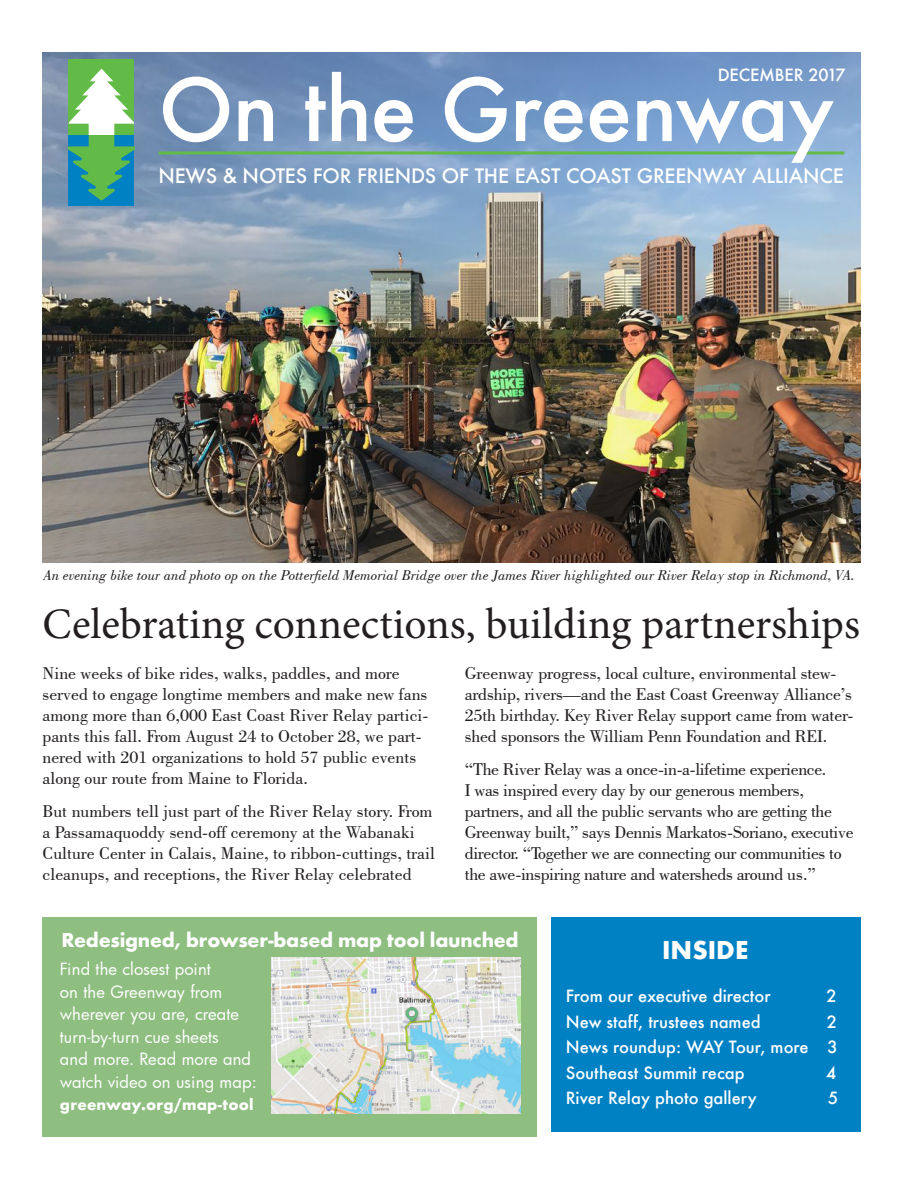
<style>
.page{position:relative;width:918px;height:1188px;background:#fff}
.page>*{position:absolute;margin:0;border:0;box-sizing:border-box;transform-origin:0 0}
.t1{font:500 84px "Futura";letter-spacing:-.01em;color:#fff}
.t2{font:43.5px "Minion Pro";color:#231f20}
.t3{font:700 27px "Futura";color:#fff}
.t4{font:700 21px "Futura";letter-spacing:-.01em;color:#fff}
.t5{font:500 19.5px "Futura";letter-spacing:-.01em;color:#fff}
.t6{font:18px/21px "Bodoni BT";letter-spacing:-.01em;color:#231f20}
.t7{font:16.5px/22.5px "Futura";letter-spacing:.005em;color:#fff}
.t8{font:500 16.5px/25.5px "Futura";color:#fff}
.t9{font:italic 15px "Bodoni BT";color:#231f20}
.s1{font-weight:700}
</style>
<div class="page">
<div style="left:43px;top:917px;width:494px;height:220px;background:#8fbe81"></div>
<img style="left:43px;top:52px;width:818px;height:510px">
<div style="left:551px;top:917px;width:310px;height:215px;background:#0081c4"></div>
<div style="left:69px;top:59px;width:65px;height:76px;background:#62bb46"></div>
<div style="left:69px;top:135px;width:65px;height:70px;background:#0081c4"></div>
<svg style="left:69px;top:69px;width:65px;height:131px"></svg>
<hr style="left:159px;top:151px;width:685px;height:3px;background:#62bb46">
<img style="left:272px;top:958px;width:248px;height:155px">
<p class="t8" style="left:718px;top:62px;width:130px">DECEMBER 2017</p>
<p class="t1" style="left:159px;top:52px;width:677px">On the Greenway</p>
<p class="t5" style="left:159px;top:163px;width:687px">NEWS &amp; NOTES FOR FRIENDS OF THE EAST COAST GREENWAY ALLIANCE</p>
<p class="t9" style="left:44px;top:566px;width:813px">An evening bike tour and photo op on the Potterfield Memorial Bridge over the James River highlighted our River Relay stop in Richmond, VA.</p>
<p class="t2" style="left:43px;top:595px;width:819px">Celebrating connections, building partnerships</p>
<p class="t6" style="left:43px;top:662px;width:387px">Nine weeks of bike rides, walks, paddles, and more served to engage longtime members and make new fans among more than 6,000 East Coast River Relay partici&shy;pants this fall. From August 24 to October 28, we part&shy;nered with 201 organizations to hold 57 public events along our route from Maine to Florida.</p>
<p class="t6" style="left:43px;top:800px;width:394px">But numbers tell just part of the River Relay story. From a Passamaquoddy send-off ceremony at the Wabanaki Culture Center in Calais, Maine, to ribbon-cuttings, trail cleanups, and receptions, the River Relay celebrated</p>
<p class="t6" style="left:465px;top:662px;width:390px">Greenway progress, local culture, environmental stew&shy;ardship, rivers—and the East Coast Greenway Alliance’s 25th birthday. Key River Relay support came from water&shy;shed sponsors the William Penn Foundation and REI.</p>
<p class="t6" style="left:465px;top:758px;width:390px">“The River Relay was a once-in-a-lifetime experience.<br>I was inspired every day by our generous members, partners, and all the public servants who are getting the Greenway built,” says Dennis Markatos-Soriano, executive director. “Together we are connecting our communities to the awe-inspiring nature and watersheds around us.”</p>
<p class="t4" style="left:61px;top:926px;width:459px">Redesigned, browser-based map tool launched</p>
<p class="t7" style="left:60px;top:958px;width:198px">Find the closest point<br>on the Greenway from wherever you are, create turn-by-turn cue sheets<br>and more. Read more and watch video on using map: <span class="s1">greenway.org/map-tool</span></p>
<p class="t3" style="left:662px;top:931px;width:88px">INSIDE</p>
<p class="t8" style="left:566px;top:983px;width:206px">From our executive director</p>
<p class="t8" style="left:827px;top:983px;width:12px">2</p>
<p class="t8" style="left:566px;top:1009px;width:196px">New staff, trustees named</p>
<p class="t8" style="left:827px;top:1009px;width:12px">2</p>
<p class="t8" style="left:566px;top:1034px;width:273px">News roundup: WAY Tour, more 3<br>Southeast Summit recap</p>
<p class="t8" style="left:826px;top:1060px;width:12px">4</p>
<p class="t8" style="left:566px;top:1085px;width:193px">River Relay photo gallery</p>
<p class="t8" style="left:828px;top:1085px;width:12px">5</p>
</div>
